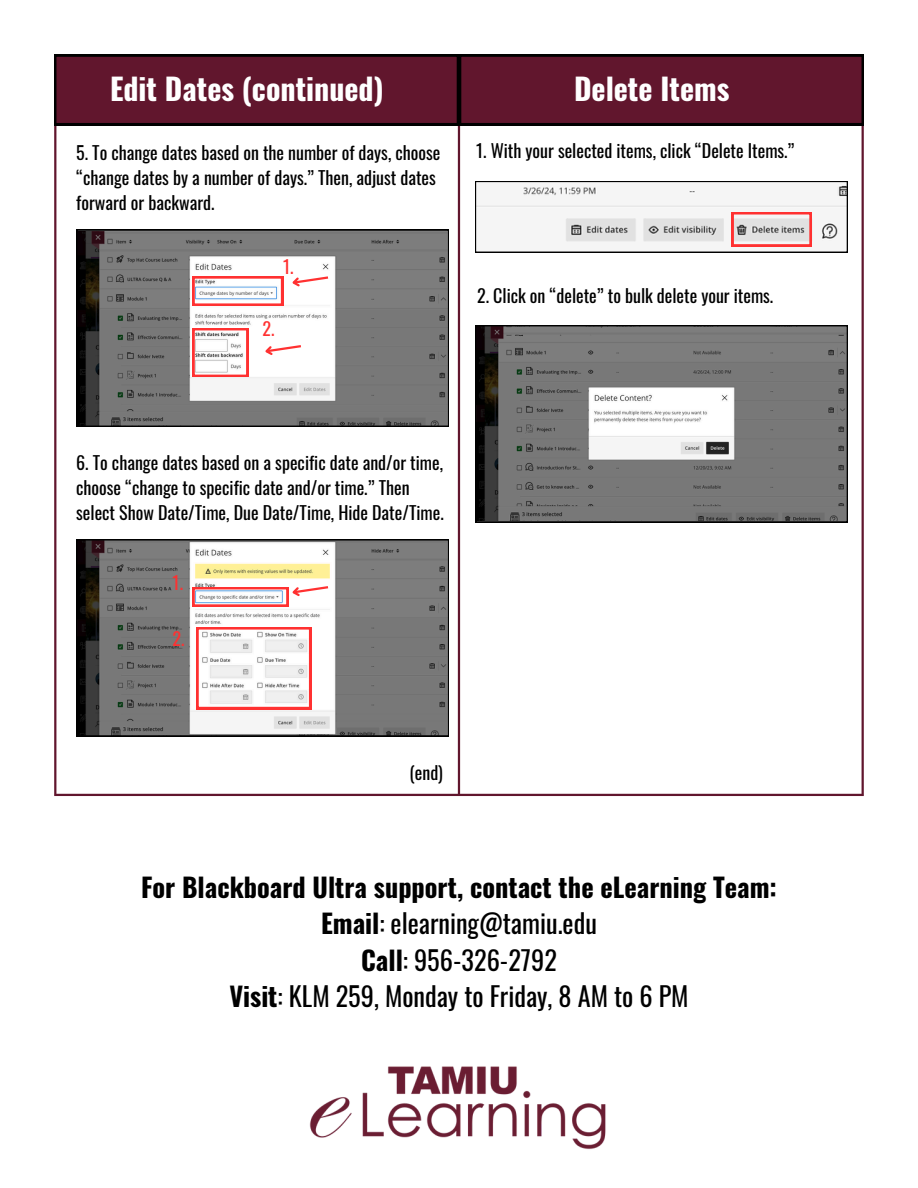
<style>
.page{position:relative;width:918px;height:1188px;background:#fff}
.page>*{position:absolute;margin:0;border:0;box-sizing:border-box;transform-origin:0 0}
.t1{font:700 30px "Oswald";color:#fff}
.t2{font:700 26.25px/36.6px "Oswald";color:#000;text-align:center}
.t3{font:18px/24.8px "Oswald";color:#000}
.t4{font:18px "Oswald";color:#ff3131}
.s1{font-weight:400}
</style>
<div class="page">
<hr style="left:54px;top:57px;width:2px;height:737px;background:#61162d">
<hr style="left:458px;top:57px;width:2px;height:737px;background:#61162d">
<hr style="left:862px;top:57px;width:2px;height:737px;background:#61162d">
<hr style="left:54px;top:794px;width:810px;height:2px;background:#61162d">
<svg style="left:475px;top:325px;width:372px;height:197px;background:#808080"></svg>
<svg style="left:76px;top:230px;width:373px;height:197px"></svg>
<svg style="left:289px;top:275px;width:42px;height:15px"></svg>
<svg style="left:262px;top:344px;width:41px;height:14px"></svg>
<svg style="left:193px;top:276px;width:90px;height:30px"></svg>
<svg style="left:193px;top:328px;width:55px;height:49px"></svg>
<svg style="left:76px;top:539px;width:373px;height:197px"></svg>
<svg style="left:193px;top:585px;width:138px;height:21px"></svg>
<svg style="left:197px;top:627px;width:114px;height:82px"></svg>
<svg style="left:54px;top:55px;width:810px;height:70px;background:#5a142a"></svg>
<svg style="left:475px;top:181px;width:372px;height:72px"></svg>
<img style="left:309px;top:1066px;width:297px;height:84px">
<p class="t1" style="left:110px;top:65px;width:275px">Edit Dates (continued)</p>
<p class="t1" style="left:574px;top:65px;width:157px">Delete Items</p>
<p class="t3" style="left:476px;top:138px;width:320px">1. With your selected items, click “Delete Items.”</p>
<p class="t3" style="left:76px;top:140px;width:366px">5. To change dates based on the number of days, choose “change dates by a number of days.” Then, adjust dates forward or backward.</p>
<p class="t4" style="left:283px;top:252px;width:12px">1.</p>
<p class="t4" style="left:263px;top:315px;width:13px">2.</p>
<p class="t3" style="left:477px;top:282px;width:298px">2. Click on “delete” to bulk delete your items.</p>
<p class="t3" style="left:76px;top:450px;width:369px">6. To change dates based on a specific date and/or time, choose “change to specific date and/or time.” Then select Show Date/Time, Due Date/Time, Hide Date/Time.</p>
<p class="t4" style="left:173px;top:568px;width:12px">1.</p>
<p class="t4" style="left:173px;top:624px;width:13px">2.</p>
<p class="t3" style="left:410px;top:759px;width:35px">(end)</p>
<h1 class="t2" style="left:141px;top:868px;width:637px">For Blackboard Ultra support, contact the eLearning Team:<br>Email<span class="s1">: elearning@tamiu.edu<br></span>Call<span class="s1">: 956-326-2792<br></span>Visit<span class="s1">: KLM 259, Monday to Friday, 8 AM to 6 PM</span></h1>
</div>
